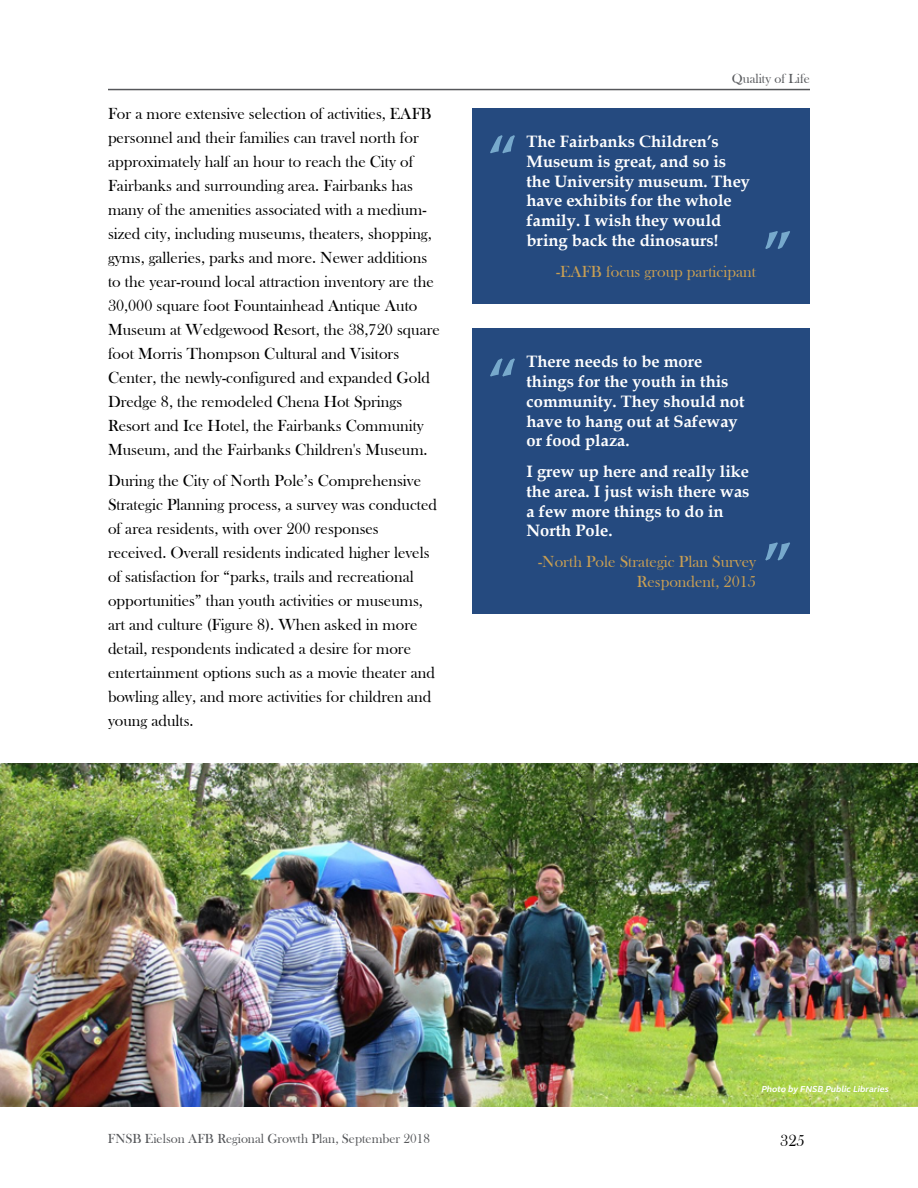
<style>
.page{position:relative;width:918px;height:1188px;background:#fff}
.page>*{position:absolute;margin:0;border:0;box-sizing:border-box;transform-origin:0 0}
.t1{font:700 60px "Book Antiqua";color:#77a9cc}
.t2{font:16.5px/24px "Bask Old Face";color:#000}
.t3{font:700 16.5px/19.8px "Book Antiqua";color:#fff}
.t4{font:16.5px/19.8px "Bask Old Face";color:#c99f53;text-align:right}
.t5{font:13.5px "Bask Old Face";color:#55575a}
.t6{font:italic 700 9px "FS Elliot Pro";color:#fff}
</style>
<div class="page">
<hr style="left:108px;top:89px;width:702px;height:1px;background:#55575a">
<div style="left:472px;top:108px;width:338px;height:196px;background:#254a7f"></div>
<div style="left:472px;top:328px;width:338px;height:286px;background:#254a7f"></div>
<img style="left:0;top:764px;width:918px;height:343px">
<p class="t2" style="left:108px;top:102px;width:333px">For a more extensive selection of activities, EAFB personnel and their families can travel north for approximately half an hour to reach the City of Fairbanks and surrounding area. Fairbanks has many of the amenities associated with a medium&shy;sized city, including museums, theaters, shopping, gyms, galleries, parks and more. Newer additions to the year-round local attraction inventory are the 30,000 square foot Fountainhead Antique Auto Museum at Wedgewood Resort, the 38,720 square foot Morris Thompson Cultural and Visitors Center, the newly-configured and expanded Gold Dredge 8, the remodeled Chena Hot Springs Resort and Ice Hotel, the Fairbanks Community Museum, and the Fairbanks Children's Museum.</p>
<p class="t2" style="left:108px;top:469px;width:331px">During the City of North Pole’s Comprehensive Strategic Planning process, a survey was conducted of area residents, with over 200 responses received. Overall residents indicated higher levels of satisfaction for “parks, trails and recreational opportunities” than youth activities or museums, art and culture (Figure 8). When asked in more detail, respondents indicated a desire for more entertainment options such as a movie theater and bowling alley, and more activities for children and young adults.</p>
<p class="t5" style="left:732px;top:71px;width:80px">Quality of Life</p>
<h1 class="t1" style="left:488px;top:117px;width:31px">“</h1>
<p class="t3" style="left:526px;top:131px;width:225px">The Fairbanks Children’s<br>Museum is great, and so is the University museum. They have exhibits for the whole family. I wish they would bring back the dinosaurs!</p>
<p class="t4" style="left:556px;top:262px;width:201px">-EAFB focus group participant</p>
<h1 class="t1" style="left:763px;top:213px;width:31px">”</h1>
<h1 class="t1" style="left:488px;top:341px;width:31px">“</h1>
<p class="t3" style="left:526px;top:352px;width:220px">There needs to be more things for the youth in this community. They should not have to hang out at Safeway or food plaza.</p>
<p class="t3" style="left:526px;top:461px;width:225px">I grew up here and really like the area. I just wish there was a few more things to do in<br>North Pole.</p>
<p class="t4" style="left:538px;top:552px;width:219px">-North Pole Strategic Plan Survey<br>Respondent, 2015</p>
<h1 class="t1" style="left:763px;top:524px;width:31px">”</h1>
<p class="t5" style="left:108px;top:1131px;width:324px">FNSB Eielson AFB Regional Growth Plan, September 2018</p>
<p class="t6" style="left:761px;top:1083px;width:129px">Photo by FNSB Public Libraries</p>
<p class="t2" style="left:780px;top:1129px;width:26px">325</p>
</div>
